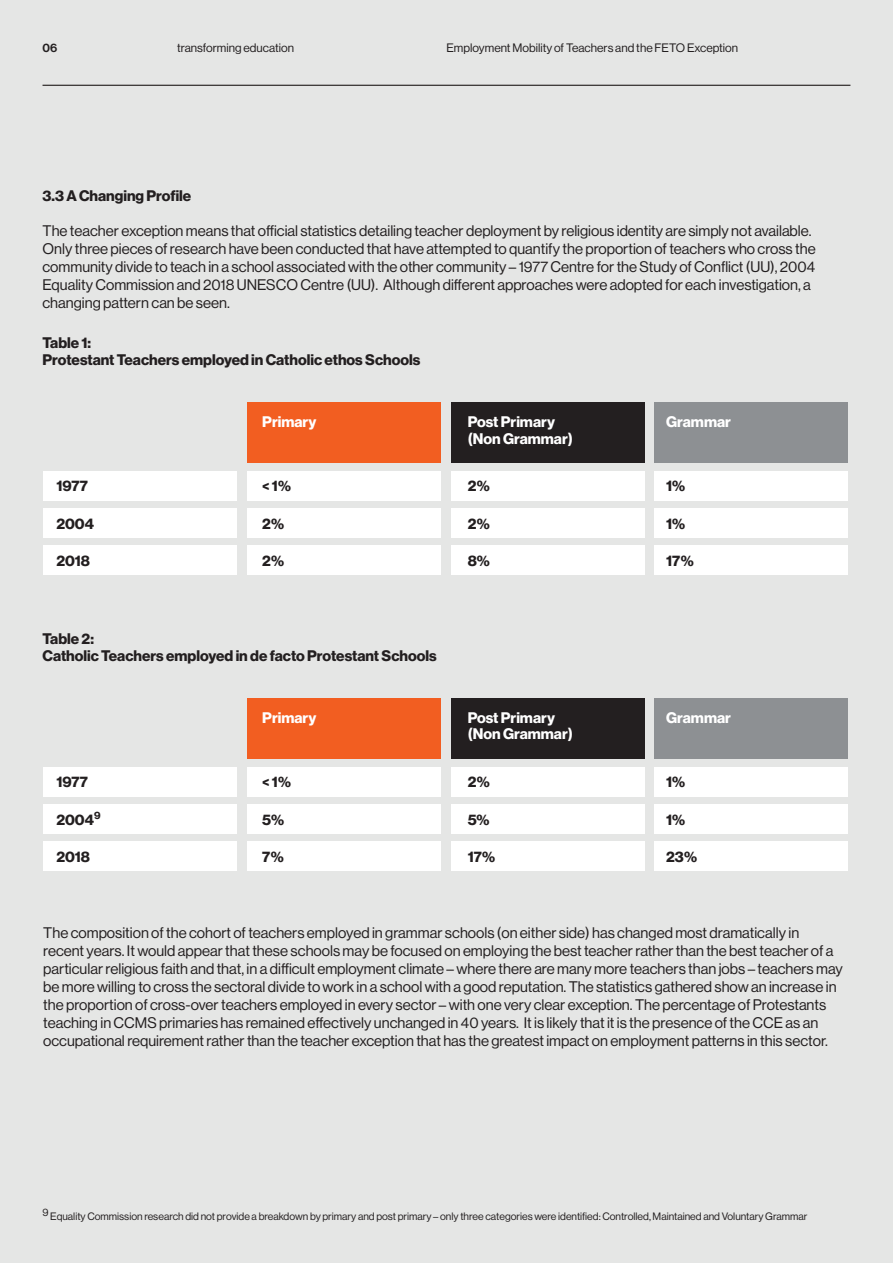
<style>
.page{position:relative;width:893px;height:1263px;background:#e5e6e5}
.page>*{position:absolute;margin:0;border:0;box-sizing:border-box;transform-origin:0 0}
.t1{font:15px/18px "N Haas Grotesk DS Pro 55 Rg";color:#231f20}
.t2{font:15px/16.5px "N Haas Grotesk DS Std 75 Bd";color:#231f20}
.t3{font:15px/16.5px "N Haas Grotesk DS Std 75 Bd";color:#fff}
.t4{font:14.85px "N Haas Grotesk DS Std 75 Bd";color:#231f20}
.t5{font:12px "N Haas Grotesk DS Pro 55 Rg";color:#231f20}
.t6{font:12px "N Haas Grotesk DS Std 65 Md";color:#231f20}
.t7{font:10.5px "N Haas Grotesk DS Pro 55 Rg";color:#231f20}
</style>
<div class="page">
<hr style="left:43px;top:85px;width:807px;height:1px;background:#080302">
<div style="left:43px;top:471px;width:194px;height:29px;background:#fff"></div>
<div style="left:43px;top:508px;width:194px;height:30px;background:#fff"></div>
<div style="left:43px;top:545px;width:194px;height:30px;background:#fff"></div>
<div style="left:247px;top:402px;width:193px;height:61px;background:#f25e21"></div>
<div style="left:247px;top:471px;width:193px;height:29px;background:#fff"></div>
<div style="left:247px;top:508px;width:193px;height:30px;background:#fff"></div>
<div style="left:247px;top:545px;width:193px;height:30px;background:#fff"></div>
<div style="left:451px;top:402px;width:193px;height:61px;background:#231f20"></div>
<div style="left:451px;top:471px;width:193px;height:29px;background:#fff"></div>
<div style="left:451px;top:508px;width:193px;height:30px;background:#fff"></div>
<div style="left:451px;top:545px;width:193px;height:30px;background:#fff"></div>
<div style="left:655px;top:402px;width:193px;height:61px;background:#8d9093"></div>
<div style="left:655px;top:471px;width:193px;height:29px;background:#fff"></div>
<div style="left:655px;top:508px;width:193px;height:30px;background:#fff"></div>
<div style="left:655px;top:545px;width:193px;height:30px;background:#fff"></div>
<div style="left:43px;top:767px;width:194px;height:29px;background:#fff"></div>
<div style="left:43px;top:804px;width:194px;height:30px;background:#fff"></div>
<div style="left:43px;top:841px;width:194px;height:30px;background:#fff"></div>
<div style="left:247px;top:698px;width:193px;height:61px;background:#f25e21"></div>
<div style="left:247px;top:767px;width:193px;height:29px;background:#fff"></div>
<div style="left:247px;top:804px;width:193px;height:30px;background:#fff"></div>
<div style="left:247px;top:841px;width:193px;height:30px;background:#fff"></div>
<div style="left:451px;top:698px;width:193px;height:61px;background:#231f20"></div>
<div style="left:451px;top:767px;width:193px;height:29px;background:#fff"></div>
<div style="left:451px;top:804px;width:193px;height:30px;background:#fff"></div>
<div style="left:451px;top:841px;width:193px;height:30px;background:#fff"></div>
<div style="left:655px;top:698px;width:193px;height:61px;background:#8d9093"></div>
<div style="left:655px;top:767px;width:193px;height:29px;background:#fff"></div>
<div style="left:655px;top:804px;width:193px;height:30px;background:#fff"></div>
<div style="left:655px;top:841px;width:193px;height:30px;background:#fff"></div>
<p class="t6" style="left:43px;top:41px;width:16px">06</p>
<p class="t5" style="left:177px;top:41px;width:118px">transforming education</p>
<p class="t5" style="left:446px;top:41px;width:293px">Employment Mobility of Teachers and the FETO Exception</p>
<p class="t2" style="left:43px;top:188px;width:150px">3.3 A Changing Profile</p>
<p class="t1" style="left:43px;top:222px;width:775px">The teacher exception means that official statistics detailing teacher deployment by religious identity are simply not available.<br>Only three pieces of research have been conducted that have attempted to quantify the proportion of teachers who cross the community divide to teach in a school associated with the other community – 1977 Centre for the Study of Conflict (UU), 2004<br>Equality Commission and 2018 UNESCO Centre (UU). Although different approaches were adopted for each investigation, a changing pattern can be seen.</p>
<p class="t2" style="left:43px;top:335px;width:379px">Table 1:<br>Protestant Teachers employed in Catholic ethos Schools</p>
<p class="t3" style="left:262px;top:414px;width:56px">Primary</p>
<p class="t3" style="left:468px;top:414px;width:107px">Post Primary (Non Grammar)</p>
<p class="t3" style="left:666px;top:414px;width:66px">Grammar</p>
<p class="t2" style="left:56px;top:478px;width:33px">1977</p>
<p class="t4" style="left:262px;top:477px;width:30px">&lt; 1%</p>
<p class="t2" style="left:468px;top:478px;width:24px">2%</p>
<p class="t2" style="left:666px;top:478px;width:21px">1%</p>
<p class="t2" style="left:56px;top:515px;width:39px">2004</p>
<p class="t2" style="left:262px;top:515px;width:24px">2%</p>
<p class="t2" style="left:468px;top:515px;width:24px">2%</p>
<p class="t2" style="left:666px;top:515px;width:21px">1%</p>
<p class="t2" style="left:56px;top:553px;width:35px">2018</p>
<p class="t2" style="left:262px;top:553px;width:24px">2%</p>
<p class="t2" style="left:468px;top:553px;width:24px">8%</p>
<p class="t2" style="left:666px;top:553px;width:29px">17%</p>
<p class="t2" style="left:43px;top:631px;width:396px">Table 2:<br>Catholic Teachers employed in de facto Protestant Schools</p>
<p class="t3" style="left:262px;top:709px;width:56px">Primary</p>
<p class="t3" style="left:468px;top:709px;width:107px">Post Primary (Non Grammar)</p>
<p class="t3" style="left:666px;top:709px;width:66px">Grammar</p>
<p class="t2" style="left:56px;top:774px;width:33px">1977</p>
<p class="t4" style="left:262px;top:773px;width:30px">&lt; 1%</p>
<p class="t2" style="left:468px;top:774px;width:24px">2%</p>
<p class="t2" style="left:666px;top:774px;width:21px">1%</p>
<p class="t2" style="left:56px;top:811px;width:46px">2004<sup>9</sup></p>
<p class="t2" style="left:262px;top:811px;width:23px">5%</p>
<p class="t2" style="left:468px;top:811px;width:23px">5%</p>
<p class="t2" style="left:666px;top:811px;width:21px">1%</p>
<p class="t2" style="left:56px;top:849px;width:35px">2018</p>
<p class="t2" style="left:262px;top:849px;width:23px">7%</p>
<p class="t2" style="left:468px;top:849px;width:29px">17%</p>
<p class="t2" style="left:666px;top:849px;width:32px">23%</p>
<p class="t1" style="left:43px;top:923px;width:801px">The composition of the cohort of teachers employed in grammar schools (on either side) has changed most dramatically in recent years. It would appear that these schools may be focused on employing the best teacher rather than the best teacher of a particular religious faith and that, in a difficult employment climate – where there are many more teachers than jobs – teachers may be more willing to cross the sectoral divide to work in a school with a good reputation. The statistics gathered show an increase in the proportion of cross-over teachers employed in every sector – with one very clear exception. The percentage of Protestants teaching in CCMS primaries has remained effectively unchanged in 40 years. It is likely that it is the presence of the CCE as an occupational requirement rather than the teacher exception that has the greatest impact on employment patterns in this sector.</p>
<p class="t7" style="left:43px;top:1211px;width:766px">9 Equality Commission research did not provide a breakdown by primary and post primary – only three categories were identified: Controlled, Maintained and Voluntary Grammar</p>
</div>
